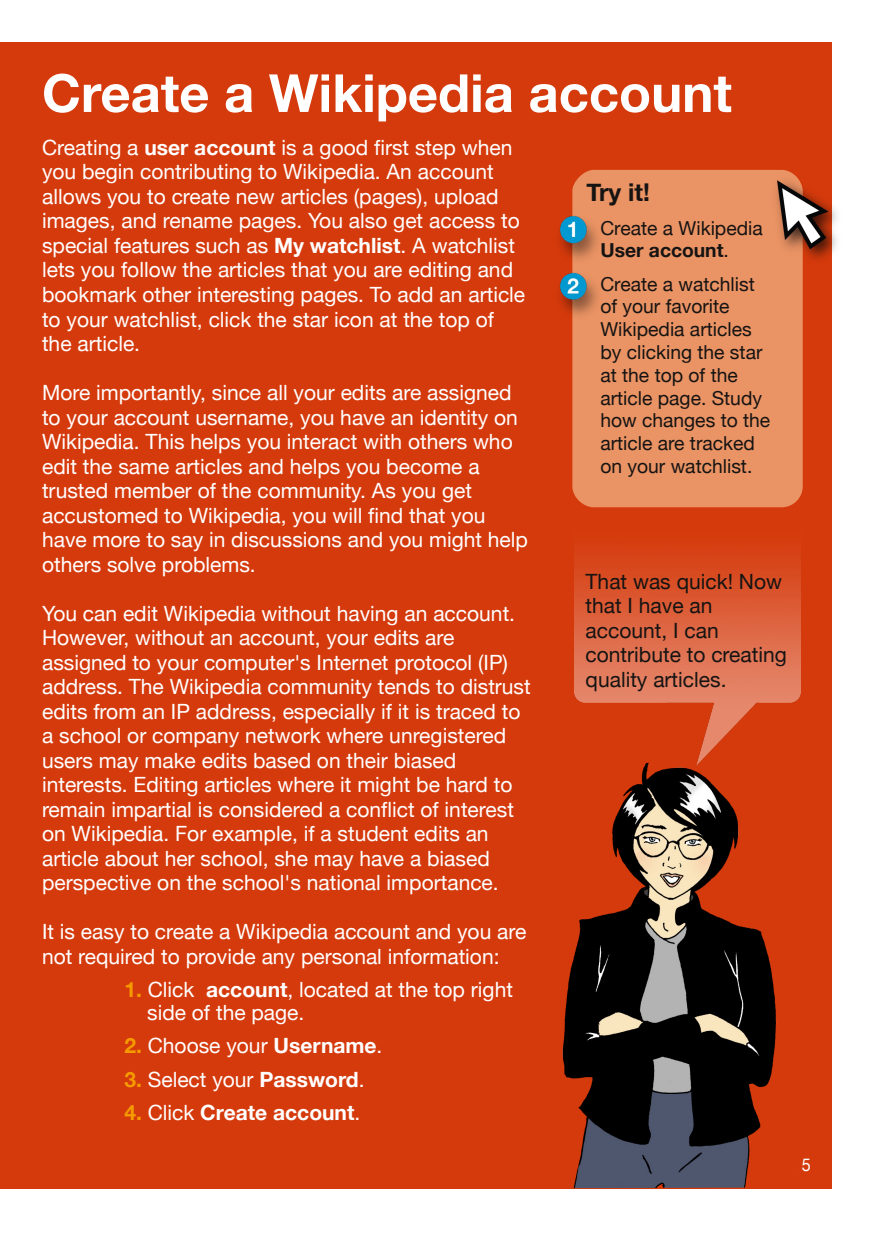
<style>
.page{position:relative;width:874px;height:1241px;background:#fff}
.page>*{position:absolute;margin:0;border:0;box-sizing:border-box;transform-origin:0 0}
.t1{font:700 52.5px "Helvetica Neue";color:#fff}
.t2{font:700 24.5px "Helvetica Neue";color:#161413}
.t3{font:21px/24.5px "Helvetica Neue";color:#fff}
.t4{font:21px/24.5px "Helvetica Neue";color:#161413}
.t5{font:700 21px "Helvetica Neue";color:#fff}
.t6{font:19.25px/22.8px "Helvetica Neue";color:#161413}
.t7{font:17.5px "Helvetica Neue";color:#fff;scale:.93 1}
.s1{font-weight:700}
.s2{font-weight:700;color:#f59b00}
.s3{color:#f59b00}
.s4{font-weight:400}
</style>
<div class="page">
<div style="left:0;top:42px;width:831px;height:1146px;background:#d53a0c"></div>
<img style="left:574px;top:554px;width:226px;height:201px">
<div style="left:572px;top:170px;width:230px;height:337px;background:#ea9364;border-radius:21px"></div>
<img style="left:776px;top:170px;width:61px;height:101px">
<img style="left:559px;top:212px;width:38px;height:112px">
<img style="left:562px;top:755px;width:215px;height:432px">
<h1 class="t1" style="left:42px;top:61px;width:691px">Create a Wikipedia account</h1>
<p class="t3" style="left:42px;top:135px;width:484px">Creating a <span class="s1">user account</span> is a good first step when you begin contributing to Wikipedia. An account allows you to create new articles (pages), upload images, and rename pages. You also get access to special features such as <span class="s1">My watchlist</span>. A watchlist lets you follow the articles that you are editing and bookmark other interesting pages. To add an article to your watchlist, click the star icon at the top of the article.</p>
<p class="t3" style="left:42px;top:380px;width:487px">More importantly, since all your edits are assigned to your account username, you have an identity on Wikipedia. This helps you interact with others who edit the same articles and helps you become a trusted member of the community. As you get accustomed to Wikipedia, you will find that you have more to say in discussions and you might help others solve problems.</p>
<p class="t3" style="left:42px;top:600px;width:490px">You can edit Wikipedia without having an account.<br>However, without an account, your edits are assigned to your computer's Internet protocol (IP) address. The Wikipedia community tends to distrust edits from an IP address, especially if it is traced to a school or company network where unregistered users may make edits based on their biased interests. Editing articles where it might be hard to remain impartial is considered a conflict of interest on Wikipedia. For example, if a student edits an article about her school, she may have a biased perspective on the school's national importance.</p>
<p class="t3" style="left:42px;top:919px;width:485px">It is easy to create a Wikipedia account and you are not required to provide any personal information:</p>
<p class="t3" style="left:147px;top:977px;width:367px;line-height:22.8px;text-indent:-23px"><span class="s2">1.</span> Click <span class="s1">account</span>, located at the top right side of the page.</p>
<p class="t3" style="left:124px;top:1033px;width:259px"><span class="s2">2.</span> Choose your <span class="s1">Username</span>.</p>
<p class="t3" style="left:124px;top:1066px;width:241px"><span class="s2">3.</span> Select your <span class="s1">Password</span>.</p>
<p class="t5" style="left:124px;top:1099px;width:237px"><span class="s3">4.</span> <span class="s4">Click</span> Create account<span class="s4">.</span></p>
<p class="t2" style="left:586px;top:177px;width:65px">Try it!</p>
<p class="t6" style="left:600px;top:216px;width:164px">Create a Wikipedia<br><span class="s1">User account</span>.</p>
<p class="t6" style="left:600px;top:272px;width:171px">Create a watchlist of your favorite<br>Wikipedia articles by clicking the star at the top of the article page. Study how changes to the article are tracked on your watchlist.</p>
<p class="t4" style="left:585px;top:568px;width:203px">That was quick! Now that I have an account, I can contribute to creating quality articles.</p>
<p class="t7" style="left:801px;top:1154px;width:11px">5</p>
</div>
